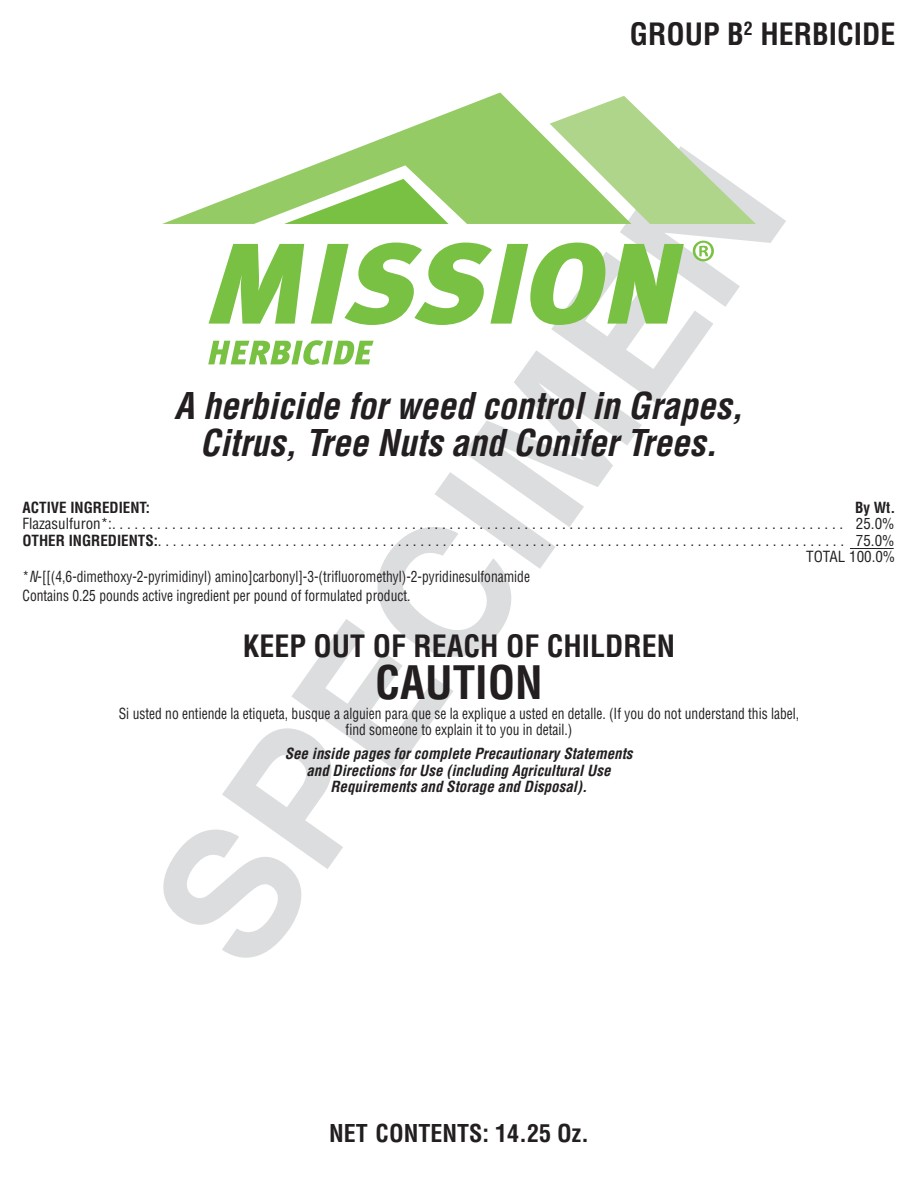
<style>
.page{position:relative;width:918px;height:1188px;background:#fff}
.page>*{position:absolute;margin:0;border:0;box-sizing:border-box;transform-origin:0 0}
.t1{font:62.85px "Myriad Pro";color:#79c142}
.t2{font:700 condensed 45px "Helvetica";color:#231f20}
.t3{font:italic 700 condensed 36px/37.5px "Helvetica";letter-spacing:-.005em;color:#231f20;text-align:center}
.t4{font:700 condensed 30px "Helvetica";color:#231f20}
.t5{font:700 condensed 24px "Helvetica";color:#231f20}
.t6{font:condensed 15px/19.5px "Helvetica";color:#231f20;scale:.9 1}
.t7{font:condensed 15px/16.5px "Helvetica";color:#231f20;text-align:right}
.t8{font:italic 700 condensed 15px/16.5px "Helvetica";color:#231f20;text-align:center}
.t9{font:700 condensed 15px "Helvetica";color:#231f20}
.s1{font-weight:700}
.s2{font-style:italic}
</style>
<div class="page">
<svg style="left:163px;top:200px;width:623px;height:758px"></svg>
<svg style="left:631px;top:102px;width:125px;height:122px"></svg>
<svg style="left:162px;top:93px;width:469px;height:131px"></svg>
<svg style="left:209px;top:244px;width:95px;height:80px"></svg>
<svg style="left:311px;top:243px;width:373px;height:82px"></svg>
<svg style="left:208px;top:340px;width:166px;height:25px"></svg>
<hr style="left:850px;top:548px;width:44px;height:1px;background:#231f20">
<h3 class="t4" style="left:630px;top:17px;width:267px">GROUP B<sup>2</sup> HERBICIDE</h3>
<h1 class="t1" style="left:690px;top:239px;width:28px">®</h1>
<h3 class="t3" style="left:174px;top:388px;width:571px">A herbicide for weed control in Grapes,<br>Citrus, Tree Nuts and Conifer Trees.</h3>
<p class="t9" style="left:23px;top:499px;width:129px">ACTIVE INGREDIENT:</p>
<p class="t9" style="left:855px;top:499px;width:42px">By Wt.</p>
<p class="t7" style="left:23px;top:516px;width:874px">Flazasulfuron*:. . . . . . . . . . . . . . . . . . . . . . . . . . . . . . . . . . . . . . . . . . . . . . . . . . . . . . . . . . . . . . . . . . . . . . . . . . . . . . . . . . . . . . . . . . . . . . . . . . 25.0%<br><span class="s1">OTHER INGREDIENTS:</span>. . . . . . . . . . . . . . . . . . . . . . . . . . . . . . . . . . . . . . . . . . . . . . . . . . . . . . . . . . . . . . . . . . . . . . . . . . . . . . . . . . . . . . . . . . . . 75.0%<br>TOTAL 100.0%</p>
<p class="t6" style="left:23px;top:567px;width:565px">*<span class="s2">N</span>-[[(4,6-dimethoxy-2-pyrimidinyl) amino]carbonyl]-3-(trifluoromethyl)-2-pyridinesulfonamide<br>Contains 0.25 pounds active ingredient per pound of formulated product.</p>
<h3 class="t4" style="left:243px;top:630px;width:434px">KEEP OUT OF REACH OF CHILDREN</h3>
<h2 class="t2" style="left:375px;top:658px;width:169px">CAUTION</h2>
<p class="t6" style="left:119px;top:706px;width:757px;line-height:16.5px;text-align:center">Si usted no entiende la etiqueta, busque a alguien para que se la explique a usted en detalle. (If you do not understand this label, find someone to explain it to you in detail.)</p>
<p class="t8" style="left:285px;top:746px;width:349px">See inside pages for complete Precautionary Statements and Directions for Use (including Agricultural Use<br>Requirements and Storage and Disposal).</p>
<h3 class="t5" style="left:329px;top:1120px;width:261px">NET CONTENTS: 14.25 Oz.</h3>
</div>
